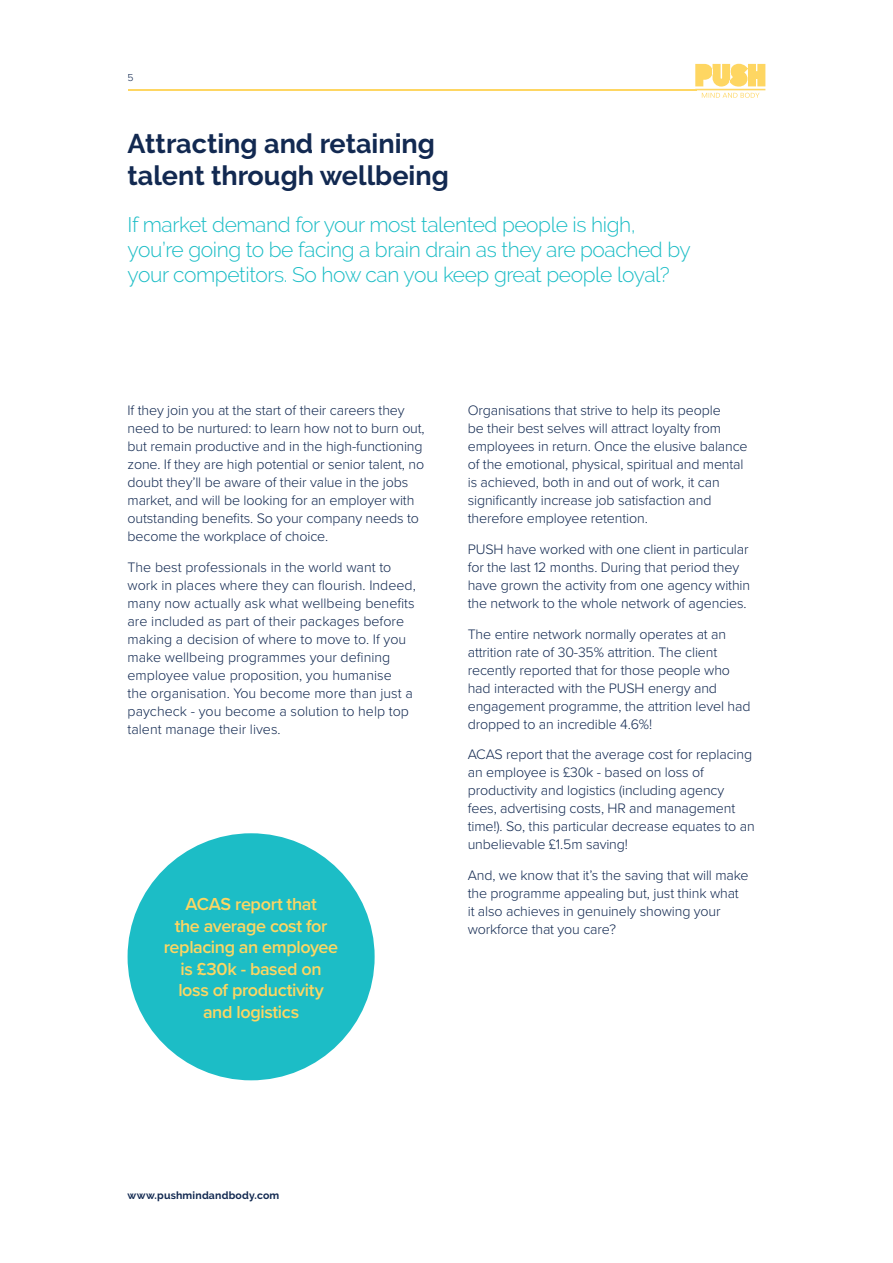
<style>
.page{position:relative;width:893px;height:1263px;background:#fff}
.page>*{position:absolute;margin:0;border:0;box-sizing:border-box;transform-origin:0 0}
.t1{font:700 27px/32.4px "Raleway";color:#122951}
.t2{font:300 21px/25.2px "Raleway";letter-spacing:-.02em;color:#1cbdc6}
.t3{font:600 18px/21.6px "Proxima Nova";letter-spacing:-.02em;color:#fed662;text-align:center}
.t4{font:300 14.25px/18px "Proxima Nova";letter-spacing:-.01em;color:#122951}
.t5{font:700 10.5px "Raleway";letter-spacing:.02em;color:#122951}
.t6{font:300 10.5px "Proxima Nova";color:#122951}
</style>
<div class="page">
<svg style="left:695px;top:64px;width:70px;height:34px"></svg>
<hr style="left:128px;top:89px;width:568px;height:1px;background:#fed662">
<div style="left:128px;top:833px;width:247px;height:247px;background:#1cbdc6;border-radius:50%"></div>
<p class="t6" style="left:128px;top:70px;width:8px">5</p>
<h1 class="t1" style="left:128px;top:127px;width:323px">Attracting and retaining talent through wellbeing</h1>
<h2 class="t2" style="left:128px;top:212px;width:565px">If market demand for your most talented people is high, you’re going to be facing a brain drain as they are poached by your competitors. So how can you keep great people loyal?</h2>
<p class="t4" style="left:128px;top:401px;width:299px">If they join you at the start of their careers they need to be nurtured: to learn how not to burn out, but remain productive and in the high-functioning zone. If they are high potential or senior talent, no doubt they’ll be aware of their value in the jobs market, and will be looking for an employer with outstanding benefits. So your company needs to become the workplace of choice.</p>
<p class="t4" style="left:128px;top:557px;width:290px">The best professionals in the world want to work in places where they can flourish. Indeed, many now actually ask what wellbeing benefits are included as part of their packages before making a decision of where to move to. If you make wellbeing programmes your defining employee value proposition, you humanise<br>the organisation. You become more than just a paycheck - you become a solution to help top talent manage their lives.</p>
<p class="t3" style="left:164px;top:892px;width:176px">ACAS report that<br>the average cost for replacing an employee is £30k - based on loss of productivity and logistics</p>
<p class="t4" style="left:468px;top:401px;width:281px">Organisations that strive to help its people<br>be their best selves will attract loyalty from employees in return. Once the elusive balance of the emotional, physical, spiritual and mental is achieved, both in and out of work, it can significantly increase job satisfaction and therefore employee retention.</p>
<p class="t4" style="left:468px;top:539px;width:284px">PUSH have worked with one client in particular for the last 12 months. During that period they have grown the activity from one agency within the network to the whole network of agencies.</p>
<p class="t4" style="left:468px;top:624px;width:284px">The entire network normally operates at an attrition rate of 30-35% attrition. The client recently reported that for those people who had interacted with the PUSH energy and engagement programme, the attrition level had dropped to an incredible 4.6%!</p>
<p class="t4" style="left:468px;top:745px;width:288px">ACAS report that the average cost for replacing an employee is £30k - based on loss of productivity and logistics (including agency fees, advertising costs, HR and management time!). So, this particular decrease equates to an unbelievable £1.5m saving!</p>
<p class="t4" style="left:468px;top:866px;width:282px">And, we know that it’s the saving that will make the programme appealing but, just think what it also achieves in genuinely showing your workforce that you care?</p>
<p class="t5" style="left:128px;top:1189px;width:153px">www.pushmindandbody.com</p>
</div>
